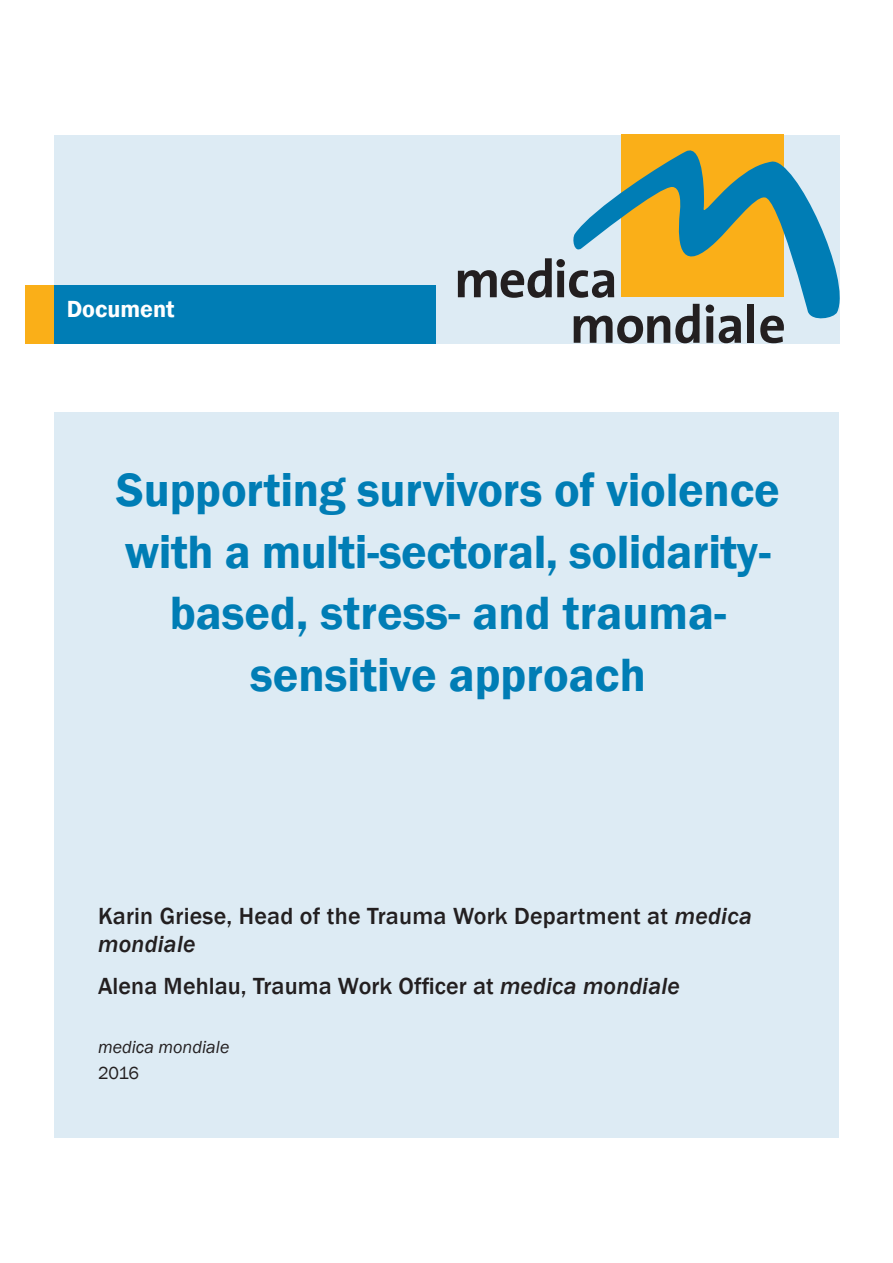
<style>
.page{position:relative;width:893px;height:1263px;background:#fff}
.page>*{position:absolute;margin:0;border:0;box-sizing:border-box;transform-origin:0 0}
.t1{font:600 48px/61.8px "Franklin Gothic";letter-spacing:-.005em;color:#007db5;text-align:center}
.t2{font:500 24px/28.8px "Franklin Gothic";letter-spacing:.01em;color:#231f20}
.t3{font:600 24px "Franklin Gothic";color:#fff}
.t4{font:italic 18px "Franklin Gothic";color:#231f20}
.t5{font:18px "Franklin Gothic";color:#231f20}
.s1{font-style:italic}
</style>
<div class="page">
<div style="left:54px;top:412px;width:785px;height:725px;background:#ddebf4"></div>
<div style="left:54px;top:135px;width:786px;height:208px;background:#ddebf4"></div>
<svg style="left:574px;top:322px;width:126px;height:21px"></svg>
<svg style="left:706px;top:322px;width:35px;height:21px"></svg>
<div style="left:747px;top:304px;width:7px;height:39px;background:#231f20"></div>
<svg style="left:760px;top:322px;width:24px;height:21px"></svg>
<svg style="left:458px;top:258px;width:113px;height:40px"></svg>
<div style="left:621px;top:135px;width:163px;height:162px;background:#faaf18"></div>
<svg style="left:571px;top:150px;width:269px;height:172px"></svg>
<div style="left:54px;top:285px;width:382px;height:58px;background:#007db5"></div>
<div style="left:26px;top:285px;width:28px;height:58px;background:#faaf18"></div>
<p class="t3" style="left:67px;top:294px;width:109px">Document</p>
<h1 class="t1" style="left:116px;top:459px;width:665px">Supporting survivors of violence with a multi-sectoral, solidarity&shy;based, stress- and trauma&shy;sensitive approach</h1>
<p class="t2" style="left:98px;top:901px;width:655px">Karin Griese, Head of the Trauma Work Department at <span class="s1">medica mondiale</span></p>
<p class="t2" style="left:98px;top:972px;width:583px">Alena Mehlau, Trauma Work Officer at <span class="s1">medica mondiale</span></p>
<p class="t4" style="left:98px;top:1036px;width:133px">medica mondiale</p>
<p class="t5" style="left:98px;top:1061px;width:42px">2016</p>
</div>
